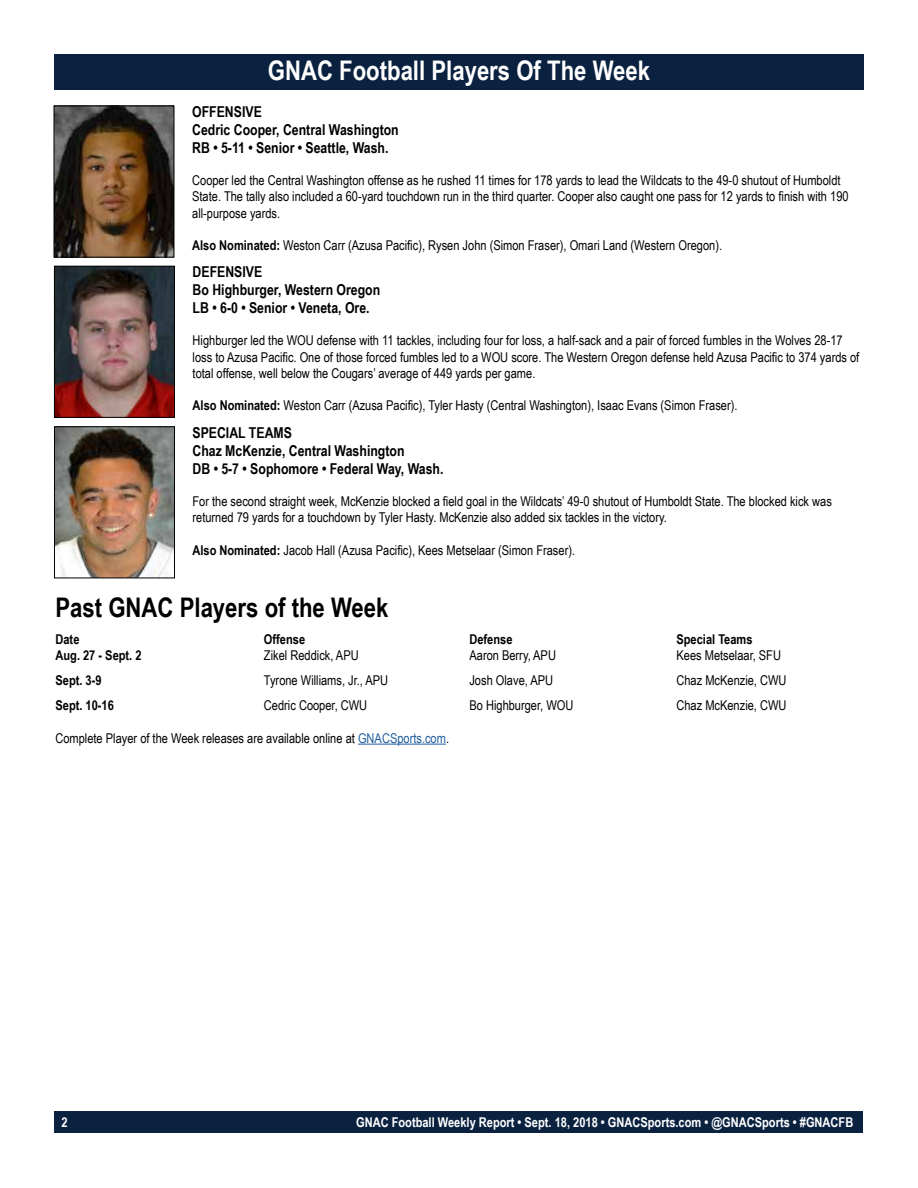
<style>
.page{position:relative;width:918px;height:1188px;background:#fff}
.page>*{position:absolute;margin:0;border:0;box-sizing:border-box;transform-origin:0 0}
.t1{font:700 27px "Arial Narrow";color:#fff}
.t2{font:700 27px "Arial Narrow";color:#000}
.t3{font:700 15px/18px "Arial Narrow";color:#000}
.t4{font:13.5px/16.2px "Arial Narrow";color:#000}
.t5{font:700 13.5px "Arial Narrow";color:#fff}
.t6{font:700 13.5px "Arial Narrow";color:#000}
.s1{font-weight:700}
.s2{color:#215e9e}
</style>
<div class="page">
<div style="left:55px;top:1111px;width:808px;height:22px;background:#0a2240"></div>
<div style="left:54px;top:54px;width:810px;height:36px;background:#0a2240"></div>
<img style="left:56px;top:108px;width:116px;height:148px">
<div style="left:54px;top:106px;width:120px;height:152px;border:1px solid #000"></div>
<img style="left:56px;top:428px;width:117px;height:148px">
<div style="left:54px;top:426px;width:121px;height:152px;border:1px solid #000"></div>
<hr style="left:358px;top:744px;width:88px;height:1px;background:#215e9e">
<img style="left:56px;top:268px;width:117px;height:148px">
<div style="left:54px;top:266px;width:121px;height:152px;border:1px solid #000"></div>
<h1 class="t1" style="left:268px;top:50px;width:384px">GNAC Football Players Of The Week</h1>
<p class="t3" style="left:192px;top:102px;width:208px">OFFENSIVE<br>Cedric Cooper, Central Washington<br>RB • 5-11 • Senior • Seattle, Wash.</p>
<p class="t4" style="left:192px;top:172px;width:658px">Cooper led the Central Washington offense as he rushed 11 times for 178 yards to lead the Wildcats to the 49-0 shutout of Humboldt<br>State. The tally also included a 60-yard touchdown run in the third quarter. Cooper also caught one pass for 12 yards to finish with 190 all-purpose yards.</p>
<p class="t4" style="left:192px;top:237px;width:531px"><span class="s1">Also Nominated:</span> Weston Carr (Azusa Pacific), Rysen John (Simon Fraser), Omari Land (Western Oregon).</p>
<p class="t3" style="left:193px;top:262px;width:189px">DEFENSIVE<br>Bo Highburger, Western Oregon<br>LB • 6-0 • Senior • Veneta, Ore.</p>
<p class="t4" style="left:193px;top:332px;width:668px">Highburger led the WOU defense with 11 tackles, including four for loss, a half-sack and a pair of forced fumbles in the Wolves 28-17 loss to Azusa Pacific. One of those forced fumbles led to a WOU score. The Western Oregon defense held Azusa Pacific to 374 yards of total offense, well below the Cougars’ average of 449 yards per game.</p>
<p class="t4" style="left:193px;top:397px;width:546px"><span class="s1">Also Nominated:</span> Weston Carr (Azusa Pacific), Tyler Hasty (Central Washington), Isaac Evans (Simon Fraser).</p>
<p class="t3" style="left:192px;top:423px;width:253px">SPECIAL TEAMS<br>Chaz McKenzie, Central Washington<br>DB • 5-7 • Sophomore • Federal Way, Wash.</p>
<p class="t4" style="left:192px;top:493px;width:641px">For the second straight week, McKenzie blocked a field goal in the Wildcats’ 49-0 shutout of Humboldt State. The blocked kick was returned 79 yards for a touchdown by Tyler Hasty. McKenzie also added six tackles in the victory.</p>
<p class="t4" style="left:192px;top:541px;width:384px"><span class="s1">Also Nominated:</span> Jacob Hall (Azusa Pacific), Kees Metselaar (Simon Fraser).</p>
<h1 class="t2" style="left:56px;top:587px;width:335px">Past GNAC Players of the Week</h1>
<p class="t6" style="left:56px;top:629px;width:25px">Date</p>
<p class="t6" style="left:264px;top:629px;width:43px">Offense</p>
<p class="t6" style="left:469px;top:629px;width:45px">Defense</p>
<p class="t6" style="left:676px;top:629px;width:78px">Special Teams</p>
<p class="t6" style="left:55px;top:645px;width:88px">Aug. 27 - Sept. 2</p>
<p class="t4" style="left:264px;top:647px;width:96px">Zikel Reddick, APU</p>
<p class="t4" style="left:469px;top:647px;width:88px">Aaron Berry, APU</p>
<p class="t4" style="left:676px;top:647px;width:106px">Kees Metselaar, SFU</p>
<p class="t6" style="left:55px;top:670px;width:48px">Sept. 3-9</p>
<p class="t4" style="left:264px;top:672px;width:126px">Tyrone Williams, Jr., APU</p>
<p class="t4" style="left:469px;top:672px;width:85px">Josh Olave, APU</p>
<p class="t4" style="left:676px;top:672px;width:112px">Chaz McKenzie, CWU</p>
<p class="t6" style="left:55px;top:695px;width:60px">Sept. 10-16</p>
<p class="t4" style="left:264px;top:697px;width:105px">Cedric Cooper, CWU</p>
<p class="t4" style="left:469px;top:697px;width:105px">Bo Highburger, WOU</p>
<p class="t4" style="left:676px;top:697px;width:112px">Chaz McKenzie, CWU</p>
<p class="t4" style="left:55px;top:729px;width:395px">Complete Player of the Week releases are available online at <span class="s2">GNACSports.com</span>.</p>
<p class="t5" style="left:61px;top:1112px;width:8px">2</p>
<p class="t5" style="left:356px;top:1112px;width:499px">GNAC Football Weekly Report • Sept. 18, 2018 • GNACSports.com • @GNACSports • #GNACFB</p>
</div>
